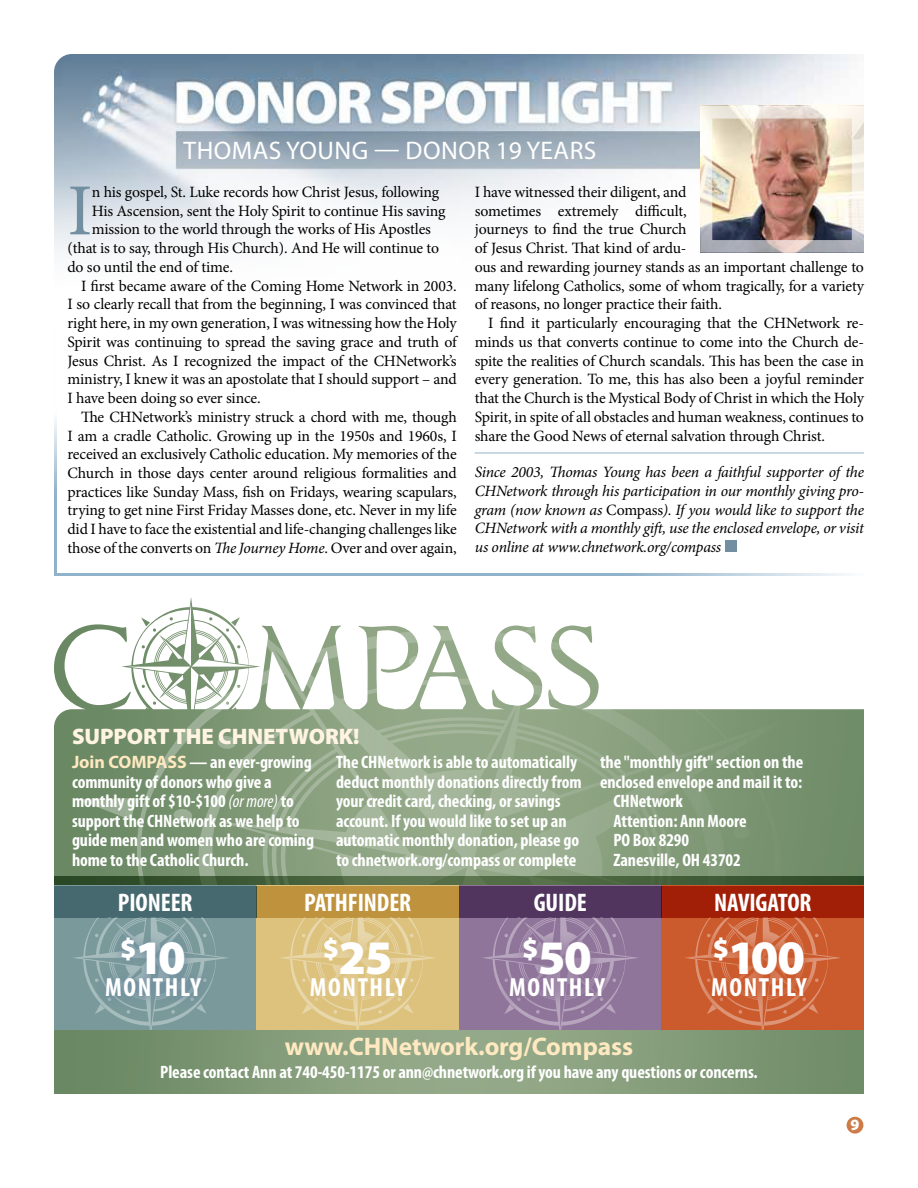
<style>
.page{position:relative;width:918px;height:1188px;background:#fff}
.page>*{position:absolute;margin:0;border:0;box-sizing:border-box;transform-origin:0 0}
.t1{font:73.5px "Minion Pro";color:#728fa2}
.t2{font:900 48.3px "Myriad Pro";letter-spacing:-.025em;color:#fff}
.t3{font:700 condensed 26.4px "Myriad Pro";letter-spacing:.06em;color:#fff}
.t4{font:700 condensed 25.5px "Myriad Pro";letter-spacing:-.005em;color:#fff}
.t5{font:700 25.5px "Myriad Pro";letter-spacing:-.005em;color:#ffe9c0}
.t6{font:25.5px "Myriad Pro";letter-spacing:.02em;color:#fff}
.t7{font:900 22.5px "Myriad Pro";letter-spacing:-.005em;color:#fff4e2}
.t8{font:700 condensed 18px/19.5px "Myriad Pro";letter-spacing:-.005em;color:#fff}
.t9{font:15.75px/18.8px "Minion Pro";letter-spacing:-.01em;color:#000}
.t10{font:italic 15.75px/18.8px "Minion Pro";letter-spacing:-.015em;color:#000;text-align:justify}
.t11{font:900 15.75px "Myriad Pro";color:#fff}
.s1{font-style:italic}
.s2{font-style:normal}
.s3{font-stretch:normal;color:#ffe9c0}
.s4{font-weight:400;font-style:italic}
</style>
<div class="page">
<div style="left:847px;top:1117px;width:16px;height:17px;background:#cd7b47;border-radius:50%"></div>
<img style="left:54px;top:54px;width:810px;height:201px">
<hr style="left:475px;top:453px;width:389px;height:1px;background:#90b2ca">
<div style="left:725px;top:540px;width:12px;height:12px;background:#728fa2"></div>
<hr style="left:54px;top:573px;width:810px;height:3px;background:#90b2ca">
<hr style="left:54px;top:322px;width:3px;height:254px;background:#90b2ca">
<img style="left:54px;top:629px;width:810px;height:248px">
<svg style="left:77px;top:597px;width:755px;height:497px"></svg>
<img style="left:54px;top:1030px;width:810px;height:63px">
<img style="left:54px;top:877px;width:810px;height:9px">
<div style="left:54px;top:886px;width:202px;height:144px;background:#79999b"></div>
<div style="left:459px;top:886px;width:203px;height:144px;background:#90759b"></div>
<div style="left:256px;top:886px;width:203px;height:144px;background:#ddc27e"></div>
<div style="left:662px;top:886px;width:202px;height:144px;background:#cb5a2c"></div>
<div style="left:54px;top:886px;width:202px;height:31px;background:#46696f"></div>
<div style="left:459px;top:886px;width:203px;height:31px;background:#51355e"></div>
<div style="left:256px;top:886px;width:203px;height:31px;background:#bf933e"></div>
<div style="left:662px;top:886px;width:202px;height:31px;background:#a11f07"></div>
<svg style="left:684px;top:917px;width:158px;height:113px"></svg>
<svg style="left:482px;top:917px;width:157px;height:113px"></svg>
<svg style="left:279px;top:917px;width:157px;height:113px"></svg>
<svg style="left:72px;top:917px;width:158px;height:113px"></svg>
<div style="left:95px;top:927px;width:117px;height:80px;background:#728fa2;opacity:.9"></div>
<div style="left:300px;top:927px;width:117px;height:80px;background:#ddc27e;opacity:.9"></div>
<div style="left:499px;top:927px;width:117px;height:80px;background:#90759b;opacity:.9"></div>
<div style="left:701px;top:927px;width:117px;height:80px;background:#cb5a2c;opacity:.9"></div>
<img style="left:700px;top:106px;width:164px;height:147px">
<h3 class="t6" style="left:184px;top:137px;width:414px">THOMAS YOUNG — DONOR 19 YEARS</h3>
<h1 class="t1" style="left:68px;top:162px;width:27px">I</h1>
<p class="t9" style="left:92px;top:183px;width:349px">n his gospel, St. Luke records how Christ Jesus, following</p>
<p class="t9" style="left:92px;top:201px;width:355px">His Ascension, sent the Holy Spirit to continue His saving</p>
<p class="t9" style="left:92px;top:220px;width:341px">mission to the world through the works of His Apostles</p>
<p class="t9" style="left:68px;top:239px;width:373px">(that is to say, through His Church). And He will continue to</p>
<p class="t9" style="left:68px;top:257px;width:167px">do so until the end of time.</p>
<p class="t9" style="left:81px;top:276px;width:377px">I first became aware of the Coming Home Network in 2003.</p>
<p class="t9" style="left:68px;top:295px;width:391px">I so clearly recall that from the beginning, I was convinced that</p>
<p class="t9" style="left:68px;top:314px;width:391px">right here, in my own generation, I was witnessing how the Holy</p>
<p class="t9" style="left:68px;top:332px;width:391px">Spirit was continuing to spread the saving grace and truth of</p>
<p class="t9" style="left:68px;top:351px;width:391px">Jesus Christ. As I recognized the impact of the CHNetwork’s</p>
<p class="t9" style="left:68px;top:370px;width:391px">ministry, I knew it was an apostolate that I should support – and</p>
<p class="t9" style="left:68px;top:389px;width:195px">I have been doing so ever since.</p>
<p class="t9" style="left:81px;top:407px;width:377px">The CHNetwork’s ministry struck a chord with me, though</p>
<p class="t9" style="left:68px;top:426px;width:391px">I am a cradle Catholic. Growing up in the 1950s and 1960s, I</p>
<p class="t9" style="left:68px;top:445px;width:391px">received an exclusively Catholic education. My memories of the</p>
<p class="t9" style="left:68px;top:464px;width:391px">Church in those days center around religious formalities and</p>
<p class="t9" style="left:68px;top:482px;width:391px">practices like Sunday Mass, fish on Fridays, wearing scapulars,</p>
<p class="t9" style="left:68px;top:501px;width:391px">trying to get nine First Friday Masses done, etc. Never in my life</p>
<p class="t9" style="left:68px;top:520px;width:391px">did I have to face the existential and life-changing challenges like</p>
<p class="t9" style="left:68px;top:539px;width:391px">those of the converts on <span class="s1">The Journey Home</span>. Over and over again,</p>
<p class="t9" style="left:475px;top:183px;width:391px">I have witnessed their diligent, and<br>sometimes extremely difficult,<br>journeys to find the true Church<br>of Jesus Christ. That kind of ardu-<br>ous and rewarding journey stands as an important challenge to many lifelong Catholics, some of whom tragically, for a variety of reasons, no longer practice their faith.</p>
<p class="t9" style="left:475px;top:314px;width:391px;text-align:justify;text-indent:13px">I find it particularly encouraging that the CHNetwork re&shy;minds us that converts continue to come into the Church de&shy;spite the realities of Church scandals. This has been the case in every generation. To me, this has also been a joyful reminder that the Church is the Mystical Body of Christ in which the Holy Spirit, in spite of all obstacles and human weakness, continues to share the Good News of eternal salvation through Christ.</p>
<p class="t10" style="left:475px;top:463px;width:391px">Since 2003, Thomas Young has been a faithful supporter of the CHNetwork through his participation in our monthly giving pro&shy;gram (now known as <span class="s2">Compass</span>). If you would like to support the CHNetwork with a monthly gift, use the enclosed envelope, or visit us online at www.chnetwork.org/compass</p>
<h3 class="t7" style="left:72px;top:721px;width:289px">SUPPORT THE CHNETWORK!</h3>
<p class="t8" style="left:72px;top:753px;width:244px"><span class="s3">Join COMPASS</span> — an ever-growing community of donors who give a monthly gift of $10-$100 <span class="s4">(or more)</span> to support the CHNetwork as we help to guide men and women who are coming home to the Catholic Church.</p>
<p class="t8" style="left:336px;top:753px;width:247px">The CHNetwork is able to automatically deduct monthly donations directly from your credit card, checking, or savings account. If you would like to set up an automatic monthly donation, please go to chnetwork.org/compass or complete</p>
<p class="t8" style="left:600px;top:753px;width:205px">the "monthly gift" section on the</p>
<p class="t8" style="left:600px;top:772px;width:204px">enclosed envelope and mail it to:</p>
<p class="t8" style="left:614px;top:792px;width:71px">CHNetwork</p>
<p class="t8" style="left:614px;top:811px;width:135px">Attention: Ann Moore</p>
<p class="t8" style="left:614px;top:831px;width:77px">PO Box 8290</p>
<p class="t8" style="left:614px;top:850px;width:129px">Zanesville, OH 43702</p>
<h3 class="t4" style="left:118px;top:889px;width:76px">PIONEER</h3>
<h3 class="t4" style="left:304px;top:889px;width:109px">PATHFINDER</h3>
<h3 class="t4" style="left:534px;top:889px;width:55px">GUIDE</h3>
<h3 class="t4" style="left:714px;top:889px;width:99px">NAVIGATOR</h3>
<h2 class="t2" style="left:120px;top:926px;width:67px"><sup>$</sup>10</h2>
<h3 class="t3" style="left:105px;top:973px;width:97px">MONTHLY</h3>
<h2 class="t2" style="left:323px;top:926px;width:71px"><sup>$</sup>25</h2>
<h3 class="t3" style="left:310px;top:973px;width:97px">MONTHLY</h3>
<h2 class="t2" style="left:522px;top:926px;width:71px"><sup>$</sup>50</h2>
<h3 class="t3" style="left:509px;top:973px;width:97px">MONTHLY</h3>
<h2 class="t2" style="left:713px;top:926px;width:94px"><sup>$</sup>100</h2>
<h3 class="t3" style="left:711px;top:973px;width:97px">MONTHLY</h3>
<h3 class="t5" style="left:285px;top:1032px;width:350px">www.CHNetwork.org/Compass</h3>
<p class="t8" style="left:160px;top:1062px;width:599px">Please contact Ann at 740-450-1175 or ann@chnetwork.org if you have any questions or concerns.</p>
<p class="t11" style="left:850px;top:1114px;width:11px">9</p>
</div>
